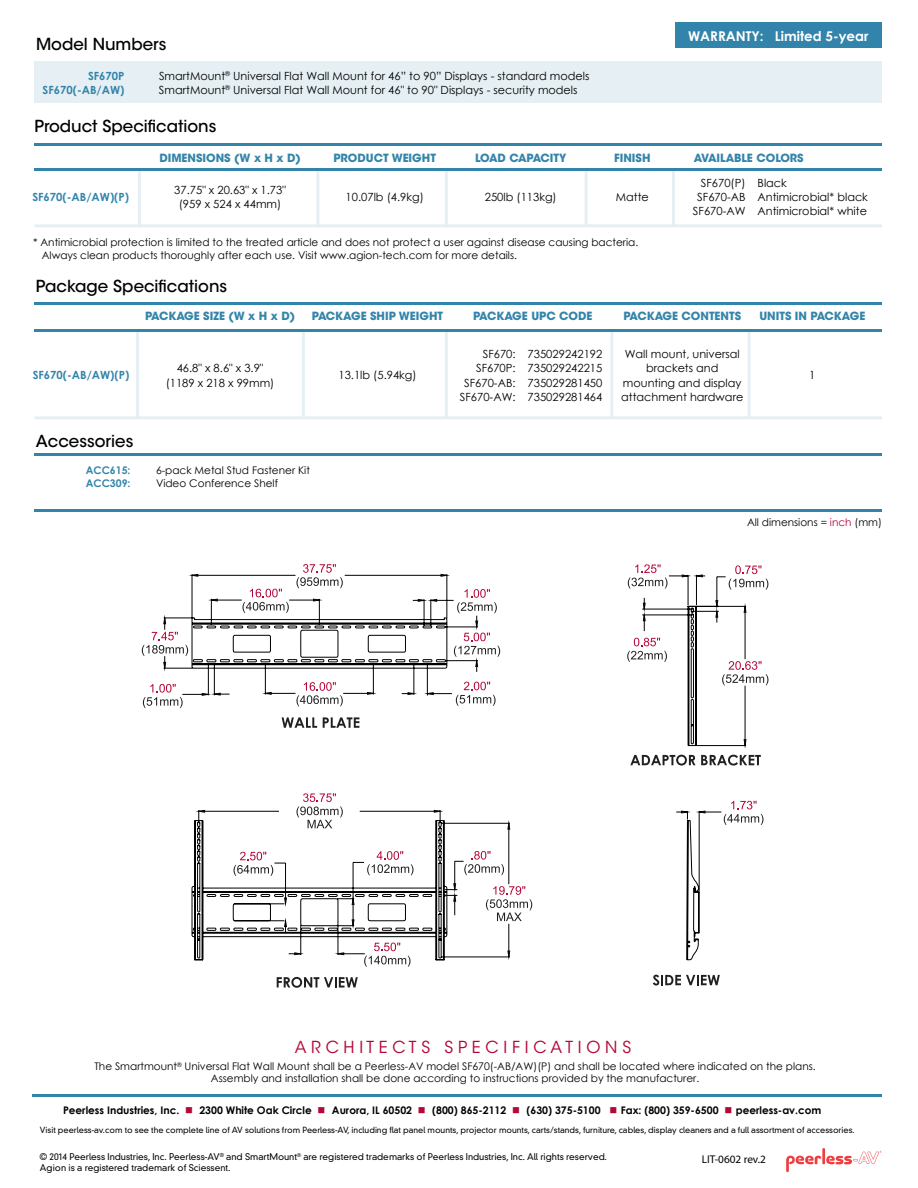
<style>
.page{position:relative;width:918px;height:1188px;background:#fff}
.page>*{position:absolute;margin:0;border:0;box-sizing:border-box;transform-origin:0 0}
.t1{font:500 16.5px "ITC Avant Garde Std";color:#000}
.t2{font:16.5px "ITC Avant Garde Std";color:#b30838}
.t3{font:700 13.5px "Century Gothic";color:#fff}
.t4{font:11.25px/14.2px "Century Gothic";color:#000;text-align:center}
.t5{font:700 11.25px "ITC Avant Garde Std";color:#3384aa}
.t6{font:700 11.25px "Century Gothic";color:#3384aa}
.t7{font:11.25px "Myriad Pro";color:#000}
.t8{font:10.5px/12px "Century Gothic";color:#000;text-align:center}
.t9{font:700 10.5px "Century Gothic";color:#000}
.t10{font:700 10.5px "Century Gothic";color:#3384aa}
.t11{font:300 9px/10.8px "DIN Neuzeit Grotesk Std";color:#000}
.t12{font:300 8.25px "DIN Neuzeit Grotesk Std";color:#000}
.s1{color:#b30838}
</style>
<div class="page">
<hr style="left:748px;top:329px;width:3px;height:89px;background:#e6f0f4">
<hr style="left:610px;top:329px;width:3px;height:89px;background:#e6f0f4">
<hr style="left:445px;top:329px;width:3px;height:89px;background:#e6f0f4">
<hr style="left:302px;top:329px;width:3px;height:89px;background:#e6f0f4">
<hr style="left:136px;top:329px;width:3px;height:89px;background:#e6f0f4">
<hr style="left:138px;top:169px;width:3px;height:58px;background:#e6f0f4">
<hr style="left:316px;top:169px;width:3px;height:58px;background:#e6f0f4">
<hr style="left:445px;top:169px;width:3px;height:58px;background:#e6f0f4">
<div style="left:675px;top:22px;width:207px;height:26px;background:#3384aa"></div>
<hr style="left:585px;top:169px;width:3px;height:58px;background:#e6f0f4">
<hr style="left:672px;top:169px;width:3px;height:58px;background:#e6f0f4">
<div style="left:34px;top:62px;width:848px;height:41px;background:#e6f0f4"></div>
<hr style="left:34px;top:302px;width:848px;height:2px;background:#3384aa">
<hr style="left:34px;top:329px;width:848px;height:2px;background:#3384aa">
<hr style="left:34px;top:143px;width:848px;height:3px;background:#3384aa">
<hr style="left:34px;top:169px;width:848px;height:2px;background:#3384aa">
<hr style="left:34px;top:416px;width:848px;height:3px;background:#e6f0f4">
<hr style="left:34px;top:453px;width:848px;height:3px;background:#3384aa">
<hr style="left:34px;top:509px;width:848px;height:2px;background:#3384aa">
<hr style="left:34px;top:224px;width:848px;height:3px;background:#e6f0f4">
<hr style="left:32px;top:1095px;width:849px;height:2px;background:#3384aa">
<hr style="left:822px;top:1148px;width:3px;height:16px;background:#ef3e42">
<svg style="left:786px;top:1151px;width:95px;height:21px"></svg>
<svg style="left:364px;top:961px;width:47px;height:6px"></svg>
<svg style="left:277px;top:977px;width:81px;height:11px"></svg>
<svg style="left:747px;top:801px;width:16px;height:24px"></svg>
<svg style="left:142px;top:632px;width:21px;height:24px"></svg>
<svg style="left:143px;top:684px;width:20px;height:24px"></svg>
<svg style="left:747px;top:661px;width:21px;height:24px"></svg>
<svg style="left:635px;top:564px;width:26px;height:10px"></svg>
<svg style="left:735px;top:565px;width:33px;height:25px"></svg>
<svg style="left:653px;top:975px;width:67px;height:11px"></svg>
<svg style="left:747px;top:755px;width:14px;height:11px"></svg>
<svg style="left:303px;top:564px;width:33px;height:9px"></svg>
<svg style="left:163px;top:574px;width:584px;height:387px"></svg>
<svg style="left:445px;top:851px;width:87px;height:70px"></svg>
<h1 class="t1" style="left:36px;top:34px;width:132px">Model Numbers</h1>
<p class="t6" style="left:88px;top:67px;width:38px">SF670P</p>
<p class="t4" style="left:159px;top:68px;width:432px">SmartMount<sup>®</sup> Universal Flat Wall Mount for 46” to 90” Displays - standard models</p>
<p class="t6" style="left:43px;top:81px;width:83px">SF670(-AB/AW)</p>
<p class="t4" style="left:159px;top:82px;width:420px">SmartMount<sup>®</sup> Universal Flat Wall Mount for 46" to 90" Displays - security models</p>
<h1 class="t1" style="left:34px;top:116px;width:183px">Product Specifications</h1>
<p class="t3" style="left:688px;top:26px;width:11px">WARRA</p>
<p class="t3" style="left:736px;top:26px;width:134px">NTY: Limited 5-year</p>
<p class="t5" style="left:159px;top:150px;width:31px">DIMENSIONS</p>
<p class="t5" style="left:234px;top:150px;width:68px">(W X H X D)</p>
<p class="t5" style="left:333px;top:150px;width:104px">PRODUCT WEIGHT</p>
<p class="t5" style="left:475px;top:150px;width:15px">LOAD</p>
<p class="t5" style="left:509px;top:150px;width:17px">CAPACIT</p>
<p class="t5" style="left:559px;top:150px;width:9px">Y</p>
<p class="t5" style="left:614px;top:150px;width:38px">FINISH</p>
<p class="t5" style="left:694px;top:150px;width:111px">AVAILABLE COLORS</p>
<p class="t6" style="left:32px;top:188px;width:98px">SF670(-AB/AW)(P)</p>
<p class="t4" style="left:174px;top:182px;width:113px">37.75" x 20.63" x 1.73" (959 x 524 x 44mm)</p>
<p class="t4" style="left:346px;top:190px;width:80px">10.07lb (4.9kg)</p>
<p class="t4" style="left:485px;top:190px;width:73px">250lb (113kg)</p>
<p class="t4" style="left:616px;top:190px;width:34px">Matte</p>
<p class="t8" style="left:42px;top:235px;width:598px;line-height:12.8px;text-align:left;text-indent:-9px">* Antimicrobial protection is limited to the treated article and does not protect a user against disease causing bacteria.<br>Always clean products thoroughly after each use. Visit www.agion-tech.com for more details.</p>
<h1 class="t1" style="left:36px;top:276px;width:193px">Package Specifications</h1>
<p class="t4" style="left:693px;top:175px;width:54px;text-align:right">SF670(P)<br>SF670-AB<br>SF670-AW</p>
<p class="t4" style="left:758px;top:175px;width:112px;text-align:left">Black<br>Antimicrobial* black<br>Antimicrobial* white</p>
<p class="t5" style="left:145px;top:308px;width:151px">PACKAGE SIZE (W X H X D)</p>
<p class="t5" style="left:312px;top:308px;width:133px">PACKAGE SHIP WEIGHT</p>
<p class="t5" style="left:473px;top:308px;width:121px">PACKAGE UPC CODE</p>
<p class="t5" style="left:623px;top:308px;width:119px">PACKAGE CONTENTS</p>
<p class="t5" style="left:759px;top:308px;width:107px">UNITS IN PACKAGE</p>
<p class="t6" style="left:33px;top:367px;width:98px">SF670(-AB/AW)(P)</p>
<p class="t4" style="left:166px;top:361px;width:110px">46.8" x 8.6" x 3.9" (1189 x 218 x 99mm)</p>
<p class="t4" style="left:338px;top:368px;width:80px">13.1lb (5.94kg)</p>
<h1 class="t1" style="left:36px;top:430px;width:99px">Accessories</h1>
<p class="t10" style="left:86px;top:462px;width:46px">ACC615:</p>
<p class="t8" style="left:156px;top:464px;width:155px">6-pack Metal Stud Fastener Kit</p>
<p class="t10" style="left:86px;top:475px;width:46px">ACC309:</p>
<p class="t8" style="left:156px;top:477px;width:123px">Video Conference Shelf</p>
<p class="t4" style="left:460px;top:347px;width:57px;text-align:right">SF670:<br>SF670P:<br>SF670-AB:<br>SF670-AW:</p>
<p class="t4" style="left:528px;top:347px;width:76px;text-align:justify">735029242192<br>735029242215<br>735029281450<br>735029281464</p>
<p class="t4" style="left:621px;top:347px;width:124px">Wall mount, universal brackets and mounting and display attachment hardware</p>
<p class="t4" style="left:809px;top:368px;width:8px">1</p>
<p class="t8" style="left:747px;top:516px;width:137px">All dimensions = <span class="s1">inch</span> (mm)</p>
<h1 class="t2" style="left:295px;top:1037px;width:338px">A R C H I T E C T S S P E C I F I C A T I O N S</h1>
<p class="t8" style="left:94px;top:1060px;width:723px">The Smartmount<sup>®</sup> Universal Flat Wall Mount shall be a Peerless-AV model SF670(-AB/AW)(P) and shall be located where indicated on the plans.<br>Assembly and installation shall be done according to instructions provided by the manufacturer.</p>
<p class="t9" style="left:63px;top:1102px;width:760px">Peerless Industries, Inc. <span class="s1">■</span> 2300 White Oak Circle <span class="s1">■</span> Aurora, IL 60502 <span class="s1">■</span> (800) 865-2112 <span class="s1">■</span> (630) 375-5100 <span class="s1">■</span> Fax: (800) 359-6500 <span class="s1">■</span> peerless-av.com</p>
<p class="t12" style="left:40px;top:1125px;width:816px">Visit peerless-av.com to see the complete line of AV solutions from Peerless-AV, including flat panel mounts, projector mounts, carts/stands, furniture, cables, display cleaners and a full assortment of accessories.</p>
<p class="t11" style="left:40px;top:1152px;width:568px">© 2014 Peerless Industries, Inc. Peerless-AV<sup>®</sup> and SmartMount<sup>®</sup> are registered trademarks of Peerless Industries, Inc. All rights reserved.<br>Agion is a registered trademark of Sciessent.</p>
<p class="t7" style="left:702px;top:1152px;width:66px">LIT-0602 rev.2</p>
</div>
